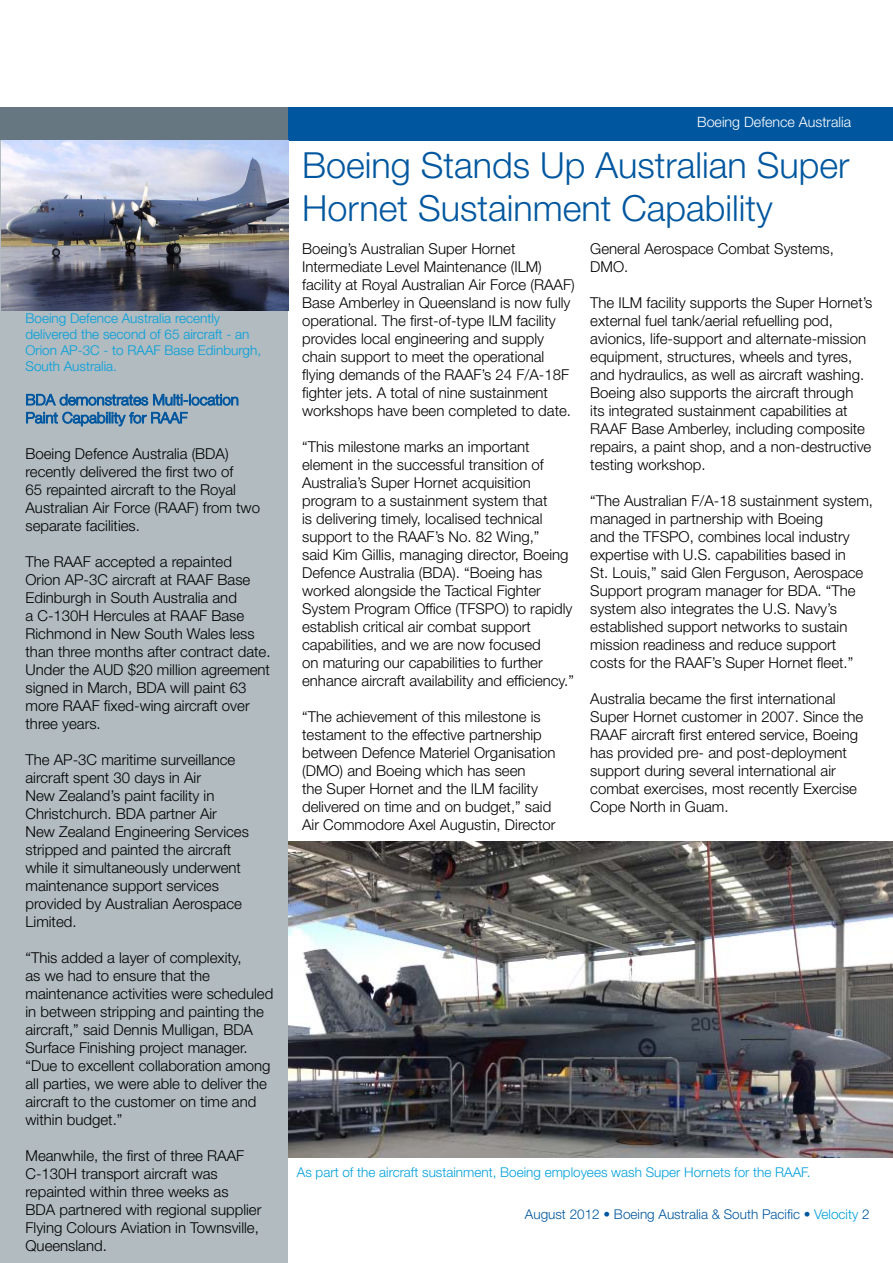
<style>
.page{position:relative;width:893px;height:1263px;background:#fff}
.page>*{position:absolute;margin:0;border:0;box-sizing:border-box;transform-origin:0 0}
.t1{font:300 36px/43.2px "Helvetica Neue LT Std";color:#00579f}
.t2{font:300 15px/18px "Helvetica Neue LT Std";color:#000}
.t3{font:300 14.25px "Helvetica Neue LT Std";color:#fff}
.t4{font:300 13.5px/16.2px "Helvetica Neue LT Std";color:#00a0dc}
.t5{font:300 13.5px "Helvetica Neue LT Std";color:#00579f}
.s1{color:#00a0dc}
</style>
<div class="page">
<div style="left:287px;top:107px;width:606px;height:33px;background:#00579f"></div>
<div style="left:0;top:107px;width:287px;height:33px;background:#677782"></div>
<div style="left:0;top:140px;width:287px;height:1123px;background:#b1bbc0"></div>
<svg style="left:26px;top:393px;width:213px;height:34px"></svg>
<img style="left:288px;top:841px;width:605px;height:316px">
<img style="left:1px;top:140px;width:287px;height:170px">
<p class="t4" style="left:26px;top:309px;width:237px">Boeing Defence Australia recently delivered the second of 65 aircraft - an<br>Orion AP-3C - to RAAF Base Edinburgh,<br>South Australia.</p>
<p class="t2" style="left:26px;top:444px;width:236px">Boeing Defence Australia (BDA) recently delivered the first two of<br>65 repainted aircraft to the Royal<br>Australian Air Force (RAAF) from two separate facilities.</p>
<p class="t2" style="left:26px;top:552px;width:247px">The RAAF accepted a repainted<br>Orion AP-3C aircraft at RAAF Base<br>Edinburgh in South Australia and<br>a C-130H Hercules at RAAF Base<br>Richmond in New South Wales less than three months after contract date.<br>Under the AUD $20 million agreement signed in March, BDA will paint 63 more RAAF fixed-wing aircraft over three years.</p>
<p class="t2" style="left:26px;top:750px;width:225px">The AP-3C maritime surveillance aircraft spent 30 days in Air<br>New Zealand’s paint facility in<br>Christchurch. BDA partner Air<br>New Zealand Engineering Services stripped and painted the aircraft while it simultaneously underwent maintenance support services provided by Australian Aerospace<br>Limited.</p>
<p class="t2" style="left:26px;top:948px;width:249px">“This added a layer of complexity,<br>as we had to ensure that the maintenance activities were scheduled in between stripping and painting the aircraft,” said Dennis Mulligan, BDA Surface Finishing project manager. “Due to excellent collaboration among all parties, we were able to deliver the aircraft to the customer on time and within budget.”</p>
<p class="t2" style="left:26px;top:1146px;width:237px">Meanwhile, the first of three RAAF<br>C-130H transport aircraft was repainted within three weeks as<br>BDA partnered with regional supplier<br>Flying Colours Aviation in Townsville,<br>Queensland.</p>
<p class="t3" style="left:697px;top:114px;width:155px">Boeing Defence Australia</p>
<h1 class="t1" style="left:302px;top:143px;width:549px">Boeing Stands Up Australian Super<br>Hornet Sustainment Capability</h1>
<p class="t2" style="left:302px;top:239px;width:274px">Boeing’s Australian Super Hornet Intermediate Level Maintenance (ILM) facility at Royal Australian Air Force (RAAF)<br>Base Amberley in Queensland is now fully operational. The first-of-type ILM facility provides local engineering and supply chain support to meet the operational flying demands of the RAAF’s 24 F/A-18F fighter jets. A total of nine sustainment workshops have been completed to date.</p>
<p class="t2" style="left:302px;top:437px;width:273px">“This milestone marks an important element in the successful transition of Australia’s Super Hornet acquisition program to a sustainment system that<br>is delivering timely, localised technical support to the RAAF’s No. 82 Wing,”<br>said Kim Gillis, managing director, Boeing Defence Australia (BDA). “Boeing has worked alongside the Tactical Fighter System Program Office (TFSPO) to rapidly establish critical air combat support capabilities, and we are now focused<br>on maturing our capabilities to further enhance aircraft availability and efficiency.”</p>
<p class="t2" style="left:302px;top:707px;width:255px">“The achievement of this milestone is testament to the effective partnership between Defence Materiel Organisation (DMO) and Boeing which has seen<br>the Super Hornet and the ILM facility delivered on time and on budget,” said Air Commodore Axel Augustin, Director</p>
<p class="t2" style="left:590px;top:239px;width:245px">General Aerospace Combat Systems,<br>DMO.</p>
<p class="t2" style="left:590px;top:293px;width:284px">The ILM facility supports the Super Hornet’s external fuel tank/aerial refuelling pod, avionics, life-support and alternate-mission equipment, structures, wheels and tyres, and hydraulics, as well as aircraft washing.<br>Boeing also supports the aircraft through<br>its integrated sustainment capabilities at RAAF Base Amberley, including composite repairs, a paint shop, and a non-destructive testing workshop.</p>
<p class="t2" style="left:590px;top:491px;width:284px">“The Australian F/A-18 sustainment system, managed in partnership with Boeing<br>and the TFSPO, combines local industry expertise with U.S. capabilities based in<br>St. Louis,” said Glen Ferguson, Aerospace Support program manager for BDA. “The system also integrates the U.S. Navy’s established support networks to sustain mission readiness and reduce support costs for the RAAF’s Super Hornet fleet.”</p>
<p class="t2" style="left:590px;top:689px;width:275px">Australia became the first international Super Hornet customer in 2007. Since the RAAF aircraft first entered service, Boeing has provided pre- and post-deployment support during several international air combat exercises, most recently Exercise Cope North in Guam.</p>
<p class="t4" style="left:297px;top:1163px;width:515px">As part of the aircraft sustainment, Boeing employees wash Super Hornets for the RAAF.</p>
<p class="t5" style="left:525px;top:1205px;width:346px">August 2012 • Boeing Australia &amp; South Pacific • <span class="s1">Velocity</span> 2</p>
</div>
